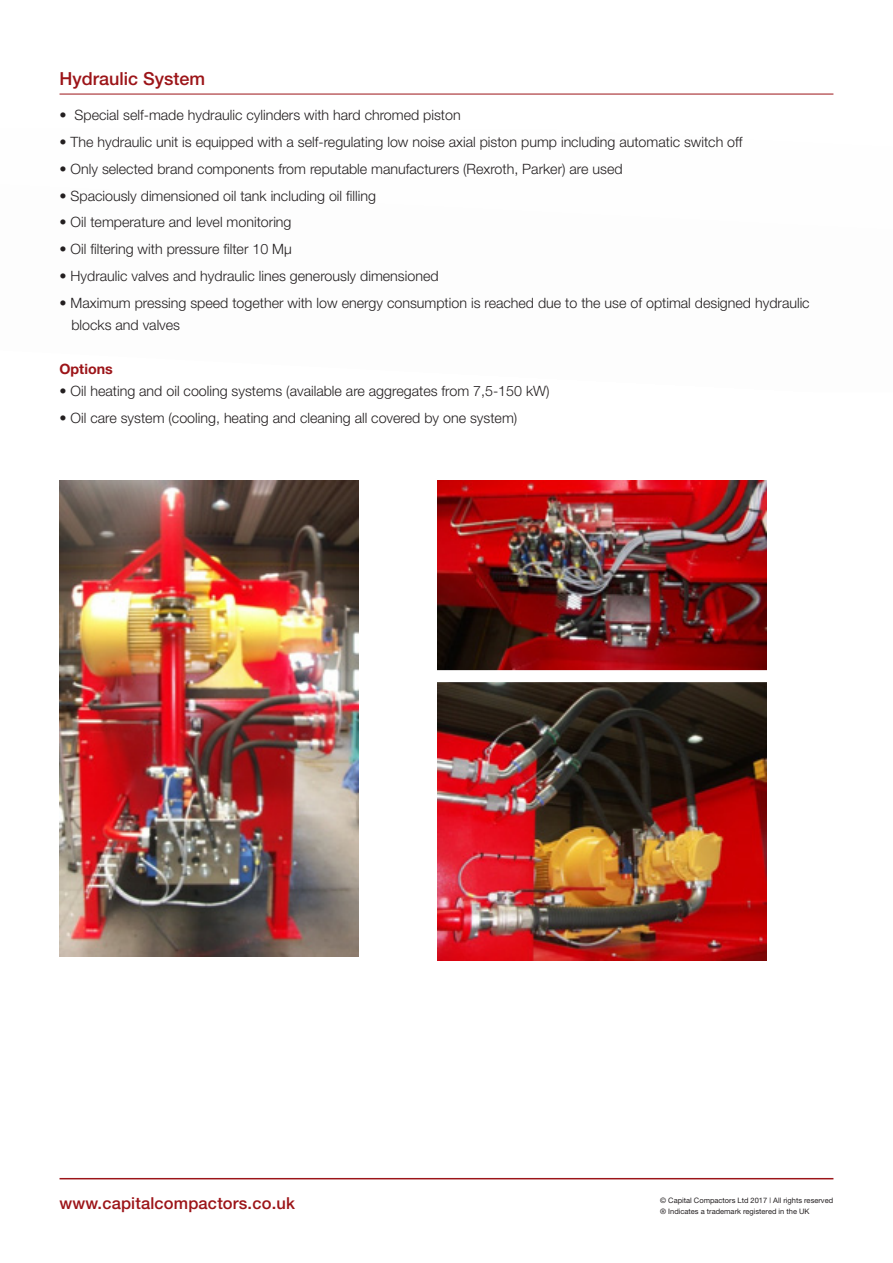
<style>
.page{position:relative;width:893px;height:1263px;background:#fff}
.page>*{position:absolute;margin:0;border:0;box-sizing:border-box;transform-origin:0 0}
.Paragraph_Style_1{font:500 18px "Helvetica Neue";color:#9c1418}
.t1{font:500 16.5px "Helvetica Neue";letter-spacing:.01em;color:#9c1418}
.t2{font:300 14.25px/22.5px "Helvetica Neue";color:#231f20}
.t3{font:700 14.25px "Helvetica Neue";color:#9c1418}
.t4{font:7.5px/11.2px "Helvetica Neue";color:#231f20}
</style>
<div class="page">
<hr style="left:60px;top:1178px;width:773px;height:1px;background:#9c1418">
<hr style="left:60px;top:94px;width:773px;height:1px;background:#9c1418">
<img style="left:60px;top:480px;width:298px;height:476px">
<img style="left:438px;top:480px;width:328px;height:480px">
<div style="left:428px;top:670px;width:350px;height:12px;background:#fff"></div>
<p class="Paragraph_Style_1" style="left:60px;top:68px;width:147px">Hydraulic System</p>
<p class="t2" style="left:60px;top:104px;width:403px">• Special self-made hydraulic cylinders with hard chromed piston</p>
<p class="t2" style="left:60px;top:131px;width:684px">• The hydraulic unit is equipped with a self-regulating low noise axial piston pump including automatic switch off</p>
<p class="t2" style="left:60px;top:157px;width:565px">• Only selected brand components from reputable manufacturers (Rexroth, Parker) are used</p>
<p class="t2" style="left:60px;top:184px;width:318px">• Spaciously dimensioned oil tank including oil filling</p>
<p class="t2" style="left:60px;top:211px;width:234px">• Oil temperature and level monitoring</p>
<p class="t2" style="left:60px;top:238px;width:234px">• Oil filtering with pressure filter 10 Mµ</p>
<p class="t2" style="left:60px;top:264px;width:381px">• Hydraulic valves and hydraulic lines generously dimensioned</p>
<p class="t2" style="left:71px;top:291px;width:740px;text-indent:-12px">• Maximum pressing speed together with low energy consumption is reached due to the use of optimal designed hydraulic blocks and valves</p>
<p class="t3" style="left:60px;top:360px;width:55px">Options</p>
<p class="t2" style="left:60px;top:380px;width:491px">• Oil heating and oil cooling systems (available are aggregates from 7,5-150 kW)</p>
<p class="t2" style="left:60px;top:407px;width:459px">• Oil care system (cooling, heating and cleaning all covered by one system)</p>
<p class="t1" style="left:60px;top:1193px;width:237px">www.capitalcompactors.co.uk</p>
<p class="t4" style="left:660px;top:1195px;width:174px">© Capital Compactors Ltd 2017 | All rights reserved ® Indicates a trademark registered in the UK</p>
</div>
